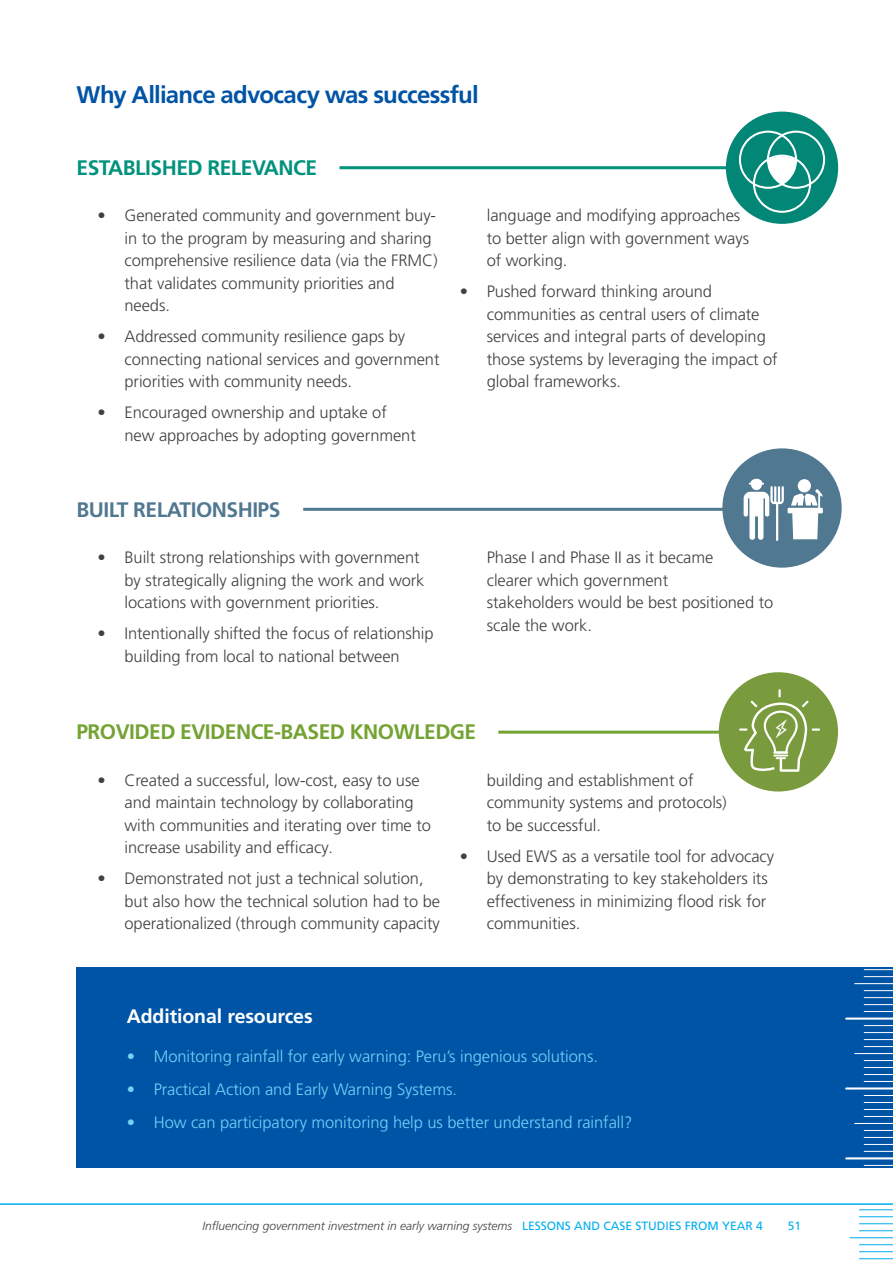
<style>
.page{position:relative;width:893px;height:1263px;background:#fff}
.page>*{position:absolute;margin:0;border:0;box-sizing:border-box;transform-origin:0 0}
.t1{font:700 24px "Frutiger LT Pro";letter-spacing:-.03em;color:#0054a6}
.t2{font:700 21px "Frutiger LT Pro";letter-spacing:-.025em;color:#74a333}
.t3{font:700 21px "Frutiger LT Pro";letter-spacing:-.025em;color:#00927c}
.t4{font:700 21px "Frutiger LT Pro";letter-spacing:-.025em;color:#517891}
.t5{font:700 19.5px "Frutiger LT Pro";letter-spacing:-.005em;color:#fff}
.t6{font:300 16.5px/22.5px "Frutiger LT Pro";letter-spacing:-.005em;color:#414042}
.t7{font:300 16.5px "Frutiger LT Pro";letter-spacing:-.005em;color:#74d1f7}
.t8{font:italic 300 12px "Frutiger LT Pro";color:#414042}
.t9{font:12px "Frutiger LT Pro";color:#00aeef}
.s1{font-weight:400;font-style:normal;color:#00aeef}
</style>
<div class="page">
<hr style="left:859px;top:1209px;width:34px;height:1px;background:#00aeef">
<hr style="left:859px;top:1216px;width:34px;height:1px;background:#00aeef">
<hr style="left:859px;top:1223px;width:34px;height:1px;background:#00aeef">
<hr style="left:859px;top:1230px;width:34px;height:1px;background:#00aeef">
<hr style="left:850px;top:1237px;width:43px;height:1px;background:#00aeef">
<hr style="left:859px;top:1244px;width:34px;height:1px;background:#00aeef">
<hr style="left:859px;top:1251px;width:34px;height:1px;background:#00aeef">
<hr style="left:859px;top:1258px;width:34px;height:1px;background:#00aeef">
<hr style="left:859px;top:1262px;width:34px;height:1px;background:#00aeef">
<hr style="left:0;top:1203px;width:893px;height:2px;background:#00aeef">
<div style="left:76px;top:968px;width:817px;height:200px;background:#0054a6"></div>
<svg style="left:864px;top:969px;width:29px;height:1px"></svg>
<svg style="left:864px;top:976px;width:29px;height:1px"></svg>
<hr style="left:855px;top:983px;width:38px;height:1px;background:#fff">
<svg style="left:864px;top:990px;width:29px;height:1px"></svg>
<svg style="left:864px;top:997px;width:29px;height:1px"></svg>
<svg style="left:864px;top:1004px;width:29px;height:1px"></svg>
<svg style="left:864px;top:1011px;width:29px;height:1px"></svg>
<hr style="left:846px;top:1017px;width:47px;height:3px;background:#fff">
<svg style="left:864px;top:1025px;width:29px;height:1px"></svg>
<svg style="left:864px;top:1032px;width:29px;height:1px"></svg>
<svg style="left:864px;top:1039px;width:29px;height:1px"></svg>
<svg style="left:864px;top:1046px;width:29px;height:1px"></svg>
<hr style="left:855px;top:1053px;width:38px;height:1px;background:#fff">
<svg style="left:864px;top:1060px;width:29px;height:1px"></svg>
<svg style="left:864px;top:1067px;width:29px;height:1px"></svg>
<svg style="left:864px;top:1074px;width:29px;height:1px"></svg>
<svg style="left:864px;top:1081px;width:29px;height:1px"></svg>
<hr style="left:846px;top:1087px;width:47px;height:2px;background:#fff">
<svg style="left:864px;top:1095px;width:29px;height:1px"></svg>
<svg style="left:864px;top:1102px;width:29px;height:1px"></svg>
<svg style="left:864px;top:1109px;width:29px;height:1px"></svg>
<svg style="left:864px;top:1116px;width:29px;height:1px"></svg>
<hr style="left:855px;top:1123px;width:38px;height:1px;background:#fff">
<svg style="left:864px;top:1130px;width:29px;height:1px"></svg>
<svg style="left:864px;top:1137px;width:29px;height:1px"></svg>
<svg style="left:864px;top:1144px;width:29px;height:1px"></svg>
<svg style="left:864px;top:1151px;width:29px;height:1px"></svg>
<hr style="left:846px;top:1157px;width:47px;height:2px;background:#fff">
<svg style="left:864px;top:1165px;width:29px;height:1px"></svg>
<hr style="left:339px;top:166px;width:396px;height:3px;background:#00927c">
<hr style="left:303px;top:508px;width:427px;height:3px;background:#517891">
<hr style="left:498px;top:731px;width:335px;height:3px;background:#74a333">
<div style="left:726px;top:112px;width:112px;height:112px;background:#028675;border-radius:50%"></div>
<svg style="left:739px;top:131px;width:86px;height:82px"></svg>
<div style="left:722px;top:448px;width:120px;height:120px;background:#517891;border-radius:50%"></div>
<svg style="left:744px;top:479px;width:79px;height:62px"></svg>
<div style="left:719px;top:672px;width:119px;height:119px;background:#7a9b3d;border-radius:50%"></div>
<svg style="left:739px;top:689px;width:81px;height:83px"></svg>
<h1 class="t1" style="left:77px;top:80px;width:404px">Why Alliance advocacy was successful</h1>
<p class="t3" style="left:77px;top:155px;width:242px">ESTABLISHED RELEVANCE</p>
<p class="t6" style="left:125px;top:204px;width:315px;text-indent:-27px">• Generated community and government buy&shy;in to the program by measuring and sharing comprehensive resilience data (via the FRMC) that validates community priorities and needs.</p>
<p class="t6" style="left:125px;top:326px;width:316px;text-indent:-27px">• Addressed community resilience gaps by connecting national services and government priorities with community needs.</p>
<p class="t6" style="left:125px;top:402px;width:293px;text-indent:-27px">• Encouraged ownership and uptake of new approaches by adopting government</p>
<p class="t6" style="left:487px;top:204px;width:264px">language and modifying approaches to better align with government ways of working.</p>
<p class="t6" style="left:487px;top:281px;width:292px;text-indent:-27px">• Pushed forward thinking around communities as central users of climate services and integral parts of developing those systems by leveraging the impact of global frameworks.</p>
<p class="t4" style="left:76px;top:497px;width:205px">BUILT RELATIONSHIPS</p>
<p class="t6" style="left:125px;top:546px;width:301px;text-indent:-27px">• Built strong relationships with government by strategically aligning the work and work locations with government priorities.</p>
<p class="t6" style="left:98px;top:622px;width:338px;text-align:center">• Intentionally shifted the focus of relationship building from local to national between</p>
<p class="t6" style="left:487px;top:546px;width:288px">Phase I and Phase II as it became<br>clearer which government<br>stakeholders would be best positioned to scale the work.</p>
<p class="t2" style="left:76px;top:719px;width:401px">PROVIDED EVIDENCE-BASED KNOWLEDGE</p>
<p class="t6" style="left:125px;top:769px;width:308px;text-indent:-27px">• Created a successful, low-cost, easy to use and maintain technology by collaborating with communities and iterating over time to increase usability and efficacy.</p>
<p class="t6" style="left:125px;top:867px;width:317px;text-indent:-27px">• Demonstrated not just a technical solution, but also how the technical solution had to be operationalized (through community capacity</p>
<p class="t6" style="left:487px;top:769px;width:242px">building and establishment of community systems and protocols) to be successful.</p>
<p class="t6" style="left:487px;top:845px;width:289px;text-indent:-27px">• Used EWS as a versatile tool for advocacy by demonstrating to key stakeholders its effectiveness in minimizing flood risk for communities.</p>
<p class="t5" style="left:127px;top:1005px;width:187px">Additional resources</p>
<p class="t7" style="left:127px;top:1046px;width:473px">• Monitoring rainfall for early warning: Peru’s ingenious solutions.</p>
<p class="t7" style="left:127px;top:1079px;width:332px">• Practical Action and Early Warning Systems.</p>
<p class="t7" style="left:127px;top:1112px;width:507px">• How can participatory monitoring help us better understand rainfall?</p>
<p class="t8" style="left:203px;top:1219px;width:562px">Influencing government investment in early warning systems <span class="s1">LESSONS AND CASE STUDIES FROM YEAR 4</span></p>
<p class="t9" style="left:788px;top:1219px;width:15px">51</p>
</div>
